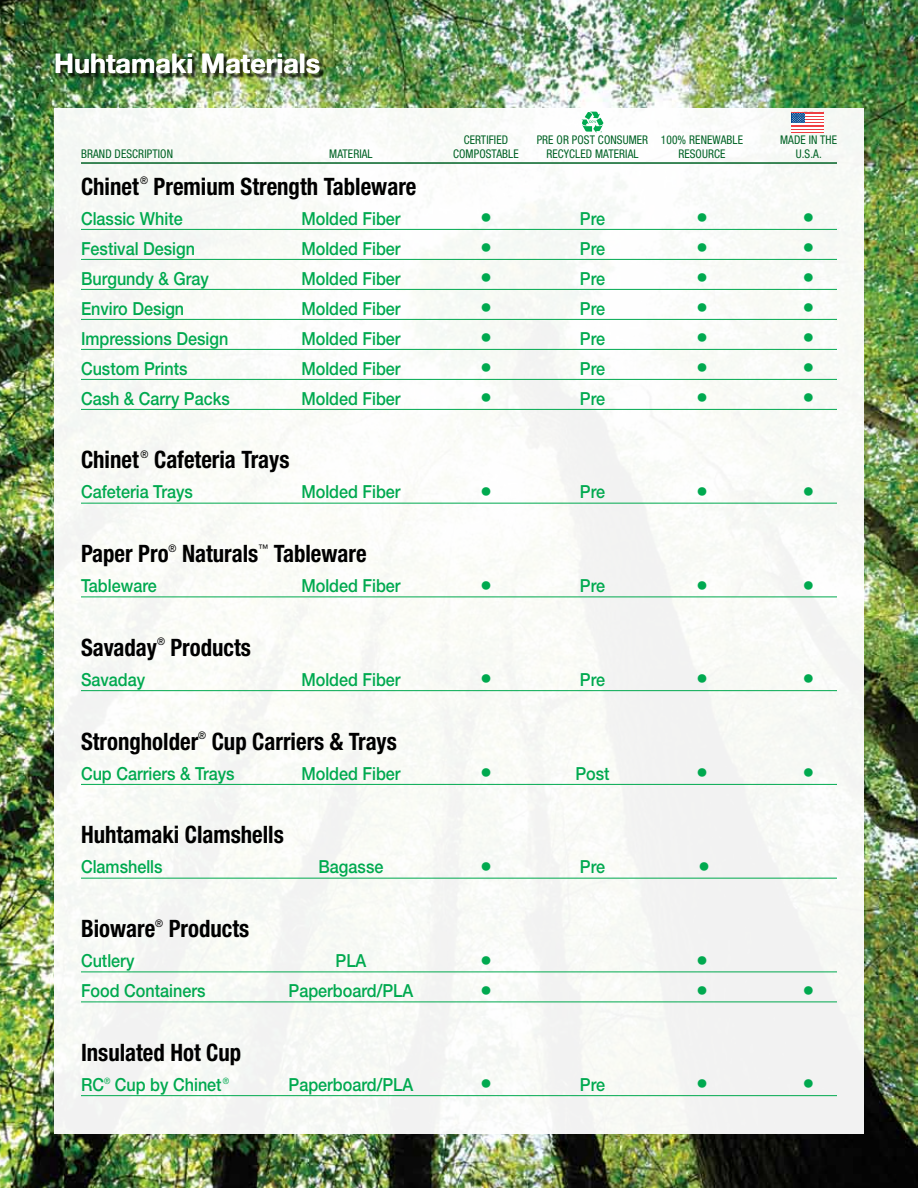
<style>
.page{position:relative;width:918px;height:1188px;background:#fff}
.page>*{position:absolute;margin:0;border:0;box-sizing:border-box;transform-origin:0 0}
.t1{font:700 27px "Helvetica Neue LT Std";color:#fff}
.t2{font:700 condensed 24px "Helvetica Neue";color:#000;scale:.95 1}
.t3{font:500 24px "Helvetica Neue";color:#00a94f}
.t4{font:500 18px "Helvetica Neue";color:#00a94f;scale:.9 1}
.t5{font:condensed 12px "Helvetica Neue";letter-spacing:.01em;color:#006225;scale:.95 1}
.t6{font:condensed 10.5px "Helvetica Neue";color:#000;scale:.95 1}
</style>
<div class="page">
<img style="left:0;top:0;width:918px;height:1188px">
<div style="left:54px;top:108px;width:810px;height:1026px;background:#f8faf6"></div>
<svg style="left:52px;top:51px;width:255px;height:28px"></svg>
<div style="left:57px;top:56px;width:267px;height:23px;background:#000;opacity:.75"></div>
<hr style="left:81px;top:162px;width:756px;height:2px;background:#006225">
<hr style="left:81px;top:229px;width:756px;height:1px;background:#00a94f">
<hr style="left:81px;top:259px;width:756px;height:1px;background:#00a94f">
<hr style="left:81px;top:289px;width:756px;height:1px;background:#00a94f">
<hr style="left:81px;top:319px;width:756px;height:1px;background:#00a94f">
<hr style="left:81px;top:349px;width:756px;height:1px;background:#00a94f">
<hr style="left:81px;top:379px;width:756px;height:1px;background:#00a94f">
<hr style="left:81px;top:409px;width:756px;height:1px;background:#00a94f">
<hr style="left:81px;top:503px;width:756px;height:1px;background:#00a94f">
<hr style="left:81px;top:597px;width:756px;height:1px;background:#00a94f">
<hr style="left:81px;top:690px;width:756px;height:1px;background:#00a94f">
<hr style="left:81px;top:784px;width:756px;height:1px;background:#00a94f">
<hr style="left:81px;top:878px;width:756px;height:1px;background:#00a94f">
<hr style="left:81px;top:972px;width:756px;height:1px;background:#00a94f">
<hr style="left:81px;top:1002px;width:756px;height:1px;background:#00a94f">
<hr style="left:81px;top:1095px;width:756px;height:1px;background:#00a94f">
<svg style="left:791px;top:125px;width:33px;height:8px"></svg>
<svg style="left:792px;top:113px;width:32px;height:10px"></svg>
<hr style="left:791px;top:124px;width:33px;height:1px;background:#fff">
<hr style="left:791px;top:127px;width:33px;height:1px;background:#fff">
<hr style="left:791px;top:130px;width:33px;height:1px;background:#fff">
<svg style="left:581px;top:111px;width:23px;height:22px"></svg>
<h1 class="t1" style="left:54px;top:47px;width:268px">Huhtamaki Materials</h1>
<p class="t5" style="left:464px;top:133px;width:48px">CERTIFIED</p>
<p class="t5" style="left:537px;top:133px;width:219px">PRE OR POST CONSUMER 100% RENEWABLE</p>
<p class="t5" style="left:780px;top:133px;width:61px">MADE IN THE</p>
<p class="t5" style="left:81px;top:147px;width:98px">BRAND DESCRIPTION</p>
<p class="t5" style="left:329px;top:147px;width:47px">MATERIAL</p>
<p class="t5" style="left:453px;top:147px;width:71px">COMPOSTABLE</p>
<p class="t5" style="left:546px;top:147px;width:99px">RECYCLED MATERIAL</p>
<p class="t5" style="left:678px;top:147px;width:51px">RESOURCE</p>
<p class="t5" style="left:796px;top:147px;width:29px">U.S.A.</p>
<h2 class="t2" style="left:81px;top:172px;width:62px">Chinet</h2>
<p class="t6" style="left:140px;top:174px;width:10px">®</p>
<h2 class="t2" style="left:154px;top:172px;width:278px">Premium Strength Tableware</h2>
<p class="t4" style="left:81px;top:208px;width:115px">Classic White</p>
<p class="t4" style="left:301px;top:208px;width:112px">Molded Fiber</p>
<h2 class="t3" style="left:480px;top:203px;width:13px">•</h2>
<p class="t4" style="left:580px;top:208px;width:30px">Pre</p>
<h2 class="t3" style="left:696px;top:203px;width:13px">•</h2>
<h2 class="t3" style="left:802px;top:203px;width:13px">•</h2>
<p class="t4" style="left:81px;top:238px;width:128px">Festival Design</p>
<p class="t4" style="left:301px;top:238px;width:112px">Molded Fiber</p>
<h2 class="t3" style="left:480px;top:233px;width:13px">•</h2>
<p class="t4" style="left:580px;top:238px;width:30px">Pre</p>
<h2 class="t3" style="left:696px;top:233px;width:13px">•</h2>
<h2 class="t3" style="left:802px;top:233px;width:13px">•</h2>
<p class="t4" style="left:81px;top:268px;width:144px">Burgundy &amp; Gray</p>
<p class="t4" style="left:301px;top:268px;width:112px">Molded Fiber</p>
<h2 class="t3" style="left:480px;top:263px;width:13px">•</h2>
<p class="t4" style="left:580px;top:268px;width:30px">Pre</p>
<h2 class="t3" style="left:696px;top:263px;width:13px">•</h2>
<h2 class="t3" style="left:802px;top:263px;width:13px">•</h2>
<p class="t4" style="left:81px;top:298px;width:116px">Enviro Design</p>
<p class="t4" style="left:301px;top:298px;width:112px">Molded Fiber</p>
<h2 class="t3" style="left:480px;top:293px;width:13px">•</h2>
<p class="t4" style="left:580px;top:298px;width:30px">Pre</p>
<h2 class="t3" style="left:696px;top:293px;width:13px">•</h2>
<h2 class="t3" style="left:802px;top:293px;width:13px">•</h2>
<p class="t4" style="left:81px;top:328px;width:165px">Impressions Design</p>
<p class="t4" style="left:301px;top:328px;width:112px">Molded Fiber</p>
<h2 class="t3" style="left:480px;top:323px;width:13px">•</h2>
<p class="t4" style="left:580px;top:328px;width:30px">Pre</p>
<h2 class="t3" style="left:696px;top:323px;width:13px">•</h2>
<h2 class="t3" style="left:802px;top:323px;width:13px">•</h2>
<p class="t4" style="left:81px;top:358px;width:120px">Custom Prints</p>
<p class="t4" style="left:301px;top:358px;width:112px">Molded Fiber</p>
<h2 class="t3" style="left:480px;top:353px;width:13px">•</h2>
<p class="t4" style="left:580px;top:358px;width:30px">Pre</p>
<h2 class="t3" style="left:696px;top:353px;width:13px">•</h2>
<h2 class="t3" style="left:802px;top:353px;width:13px">•</h2>
<p class="t4" style="left:81px;top:388px;width:167px">Cash &amp; Carry Packs</p>
<p class="t4" style="left:301px;top:388px;width:112px">Molded Fiber</p>
<h2 class="t3" style="left:480px;top:383px;width:13px">•</h2>
<p class="t4" style="left:580px;top:388px;width:30px">Pre</p>
<h2 class="t3" style="left:696px;top:383px;width:13px">•</h2>
<h2 class="t3" style="left:802px;top:383px;width:13px">•</h2>
<h2 class="t2" style="left:81px;top:445px;width:62px">Chinet</h2>
<p class="t6" style="left:141px;top:448px;width:10px">®</p>
<h2 class="t2" style="left:154px;top:445px;width:144px">Cafeteria Trays</h2>
<p class="t4" style="left:81px;top:481px;width:126px">Cafeteria Trays</p>
<p class="t4" style="left:301px;top:481px;width:112px">Molded Fiber</p>
<h2 class="t3" style="left:480px;top:477px;width:13px">•</h2>
<p class="t4" style="left:580px;top:481px;width:30px">Pre</p>
<h2 class="t3" style="left:696px;top:477px;width:13px">•</h2>
<h2 class="t3" style="left:802px;top:477px;width:13px">•</h2>
<h2 class="t2" style="left:81px;top:539px;width:94px">Paper Pro</h2>
<p class="t6" style="left:169px;top:542px;width:10px">®</p>
<h2 class="t2" style="left:182px;top:539px;width:82px">Naturals</h2>
<p class="t6" style="left:258px;top:542px;width:12px">™</p>
<h2 class="t2" style="left:274px;top:539px;width:99px">Tableware</h2>
<p class="t4" style="left:81px;top:575px;width:86px">Tableware</p>
<p class="t4" style="left:301px;top:575px;width:112px">Molded Fiber</p>
<h2 class="t3" style="left:480px;top:571px;width:13px">•</h2>
<p class="t4" style="left:580px;top:575px;width:30px">Pre</p>
<h2 class="t3" style="left:696px;top:571px;width:13px">•</h2>
<h2 class="t3" style="left:802px;top:571px;width:13px">•</h2>
<h2 class="t2" style="left:81px;top:633px;width:82px">Savaday</h2>
<p class="t6" style="left:157px;top:636px;width:10px">®</p>
<h2 class="t2" style="left:170px;top:633px;width:86px">Products</h2>
<p class="t4" style="left:81px;top:669px;width:73px">Savaday</p>
<p class="t4" style="left:301px;top:669px;width:112px">Molded Fiber</p>
<h2 class="t3" style="left:480px;top:665px;width:13px">•</h2>
<p class="t4" style="left:580px;top:669px;width:30px">Pre</p>
<h2 class="t3" style="left:696px;top:665px;width:13px">•</h2>
<h2 class="t3" style="left:802px;top:665px;width:13px">•</h2>
<h2 class="t2" style="left:81px;top:727px;width:125px">Strongholder</h2>
<p class="t6" style="left:198px;top:729px;width:10px">®</p>
<h2 class="t2" style="left:212px;top:727px;width:196px">Cup Carriers &amp; Trays</h2>
<p class="t4" style="left:81px;top:763px;width:172px">Cup Carriers &amp; Trays</p>
<p class="t4" style="left:301px;top:763px;width:112px">Molded Fiber</p>
<h2 class="t3" style="left:480px;top:758px;width:13px">•</h2>
<p class="t4" style="left:575px;top:763px;width:40px">Post</p>
<h2 class="t3" style="left:696px;top:758px;width:13px">•</h2>
<h2 class="t3" style="left:802px;top:758px;width:13px">•</h2>
<h2 class="t2" style="left:81px;top:820px;width:215px">Huhtamaki Clamshells</h2>
<p class="t4" style="left:81px;top:856px;width:92px">Clamshells</p>
<p class="t4" style="left:319px;top:856px;width:74px">Bagasse</p>
<h2 class="t3" style="left:480px;top:852px;width:13px">•</h2>
<p class="t4" style="left:580px;top:856px;width:30px">Pre</p>
<h2 class="t3" style="left:698px;top:852px;width:13px">•</h2>
<h2 class="t2" style="left:81px;top:914px;width:80px">Bioware</h2>
<p class="t6" style="left:155px;top:917px;width:10px">®</p>
<h2 class="t2" style="left:169px;top:914px;width:86px">Products</h2>
<p class="t4" style="left:81px;top:950px;width:61px">Cutlery</p>
<p class="t4" style="left:336px;top:950px;width:36px">PLA</p>
<h2 class="t3" style="left:480px;top:946px;width:13px">•</h2>
<h2 class="t3" style="left:696px;top:946px;width:13px">•</h2>
<p class="t4" style="left:81px;top:980px;width:140px">Food Containers</p>
<p class="t4" style="left:289px;top:980px;width:140px">Paperboard/PLA</p>
<h2 class="t3" style="left:480px;top:976px;width:13px">•</h2>
<h2 class="t3" style="left:696px;top:976px;width:13px">•</h2>
<h2 class="t3" style="left:802px;top:976px;width:13px">•</h2>
<h2 class="t2" style="left:81px;top:1038px;width:170px">Insulated Hot Cup</h2>
<p class="t4" style="left:81px;top:1074px;width:166px">RC<sup>®</sup> Cup by Chinet<sup>®</sup></p>
<p class="t4" style="left:289px;top:1074px;width:140px">Paperboard/PLA</p>
<h2 class="t3" style="left:480px;top:1070px;width:13px">•</h2>
<p class="t4" style="left:580px;top:1074px;width:30px">Pre</p>
<h2 class="t3" style="left:696px;top:1070px;width:13px">•</h2>
<h2 class="t3" style="left:802px;top:1070px;width:13px">•</h2>
</div>
